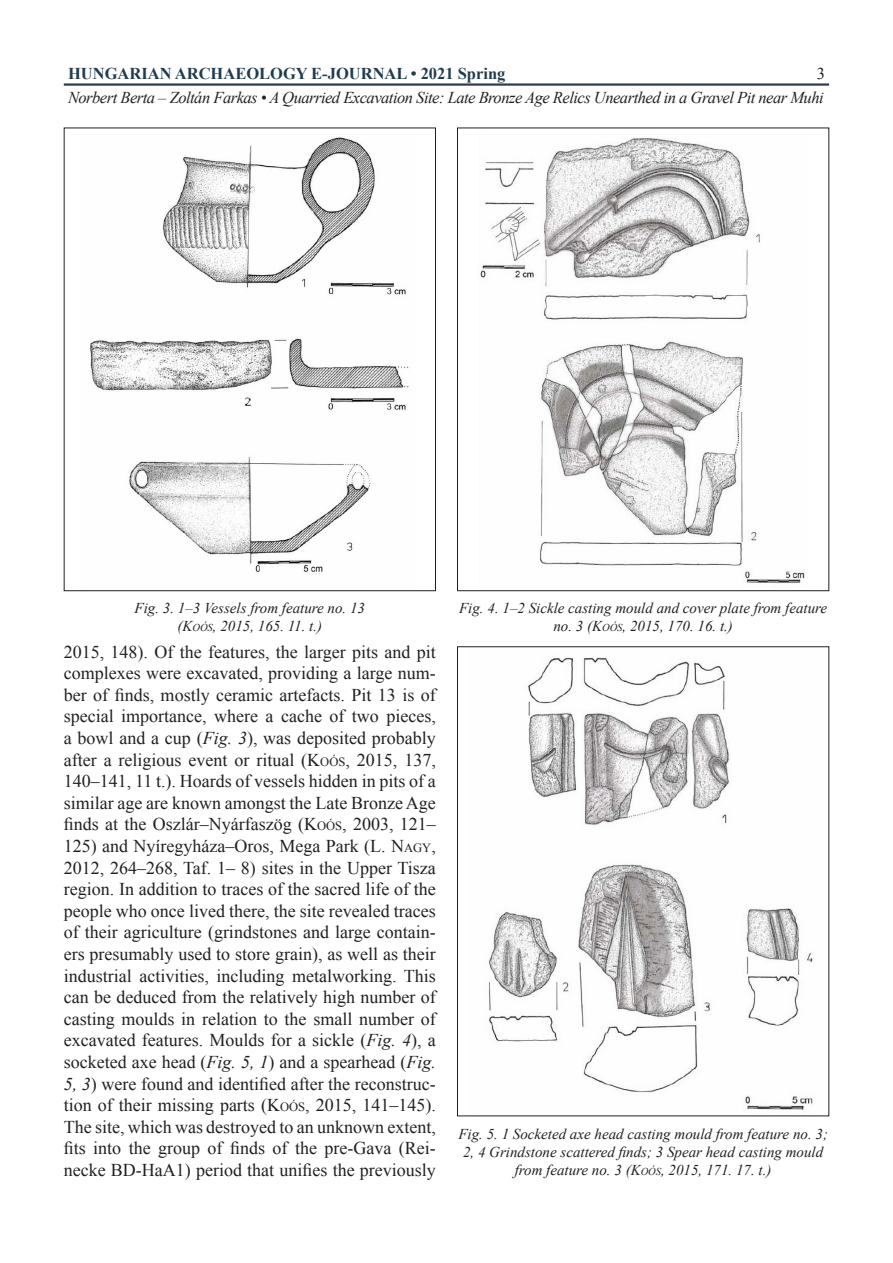
<style>
.page{position:relative;width:893px;height:1263px;background:#fff}
.page>*{position:absolute;margin:0;border:0;box-sizing:border-box;transform-origin:0 0}
.cikk_behuznelkul{font:18px/21.6px "Times New Roman";color:#231f20;text-align:justify}
.t1{font:italic 16.5px "Times New Roman";letter-spacing:-.03em;color:#231f20}
.t2{font:700 16.5px "Times New Roman";color:#213b4f}
.t3{font:16.5px "Times New Roman";color:#231f20}
.kepala{font:italic 15px/18px "Times New Roman";color:#231f20;text-align:center}
.s1{font-style:inherit}
.s2{font-size:10.5px}
.s3{font-style:italic}
.s4{font-size:12.6px}
</style>
<div class="page">
<hr style="left:64px;top:83px;width:765px;height:3px;background:#2d3d4d">
<img style="left:480px;top:138px;width:325px;height:446px">
<img style="left:90px;top:137px;width:319px;height:435px">
<img style="left:488px;top:657px;width:325px;height:453px">
<p class="t2" style="left:68px;top:62px;width:439px">HUNGARIAN ARCHAEOLOGY E-JOURNAL • 2021 Spring</p>
<p class="t3" style="left:817px;top:62px;width:10px">3</p>
<p class="t1" style="left:68px;top:87px;width:757px">Norbert Berta – Zoltán Farkas • A Quarried Excavation Site: Late Bronze Age Relics Unearthed in a Gravel Pit near Muhi</p>
<p class="kepala" style="left:135px;top:599px;width:232px">Fig. 3. 1–3 Vessels from feature no. 13 (<span class="s1">K</span><span class="s2">OÓS</span>, 2015, 165. 11. t.)</p>
<p class="kepala" style="left:459px;top:599px;width:369px">Fig. 4. 1–2 Sickle casting mould and cover plate from feature no. 3 (<span class="s1">K</span><span class="s2">OÓS</span>, 2015, 170. 16. t.)</p>
<p class="cikk_behuznelkul" style="left:64px;top:640px;width:374px">2015, 148). Of the features, the larger pits and pit complexes were excavated, providing a large num&shy;ber of finds, mostly ceramic artefacts. Pit 13 is of special importance, where a cache of two pieces, a bowl and a cup (<span class="s3">Fig. 3</span>), was deposited probably after a religious event or ritual (<span class="s1">K</span><span class="s4">OÓS</span>, 2015, 137, 140–141, 11 t.). Hoards of vessels hidden in pits of a similar age are known amongst the Late Bronze Age finds at the Oszlár–Nyárfaszög (<span class="s1">K</span><span class="s4">OÓS</span>, 2003, 121– 125) and Nyíregyháza–Oros, Mega Park (<span class="s1">L</span>. <span class="s1">N</span><span class="s4">AGY</span>, 2012, 264–268, Taf. 1– 8) sites in the Upper Tisza region. In addition to traces of the sacred life of the people who once lived there, the site revealed traces of their agriculture (grindstones and large contain&shy;ers presumably used to store grain), as well as their industrial activities, including metalworking. This can be deduced from the relatively high number of casting moulds in relation to the small number of excavated features. Moulds for a sickle (<span class="s3">Fig. 4</span>), a socketed axe head (<span class="s3">Fig. 5, 1</span>) and a spearhead (<span class="s3">Fig.<br>5, 3</span>) were found and identified after the reconstruc&shy;tion of their missing parts (<span class="s1">K</span><span class="s4">OÓS</span>, 2015, 141–145).<br>The site, which was destroyed to an unknown extent, fits into the group of finds of the pre-Gava (Rei&shy;necke BD-HaA1) period that unifies the previously</p>
<p class="kepala" style="left:458px;top:1125px;width:371px">Fig. 5. 1 Socketed axe head casting mould from feature no. 3;<br>2, 4 Grindstone scattered finds; 3 Spear head casting mould from feature no. 3 (<span class="s1">K</span><span class="s2">OÓS</span>, 2015, 171. 17. t.)</p>
</div>
